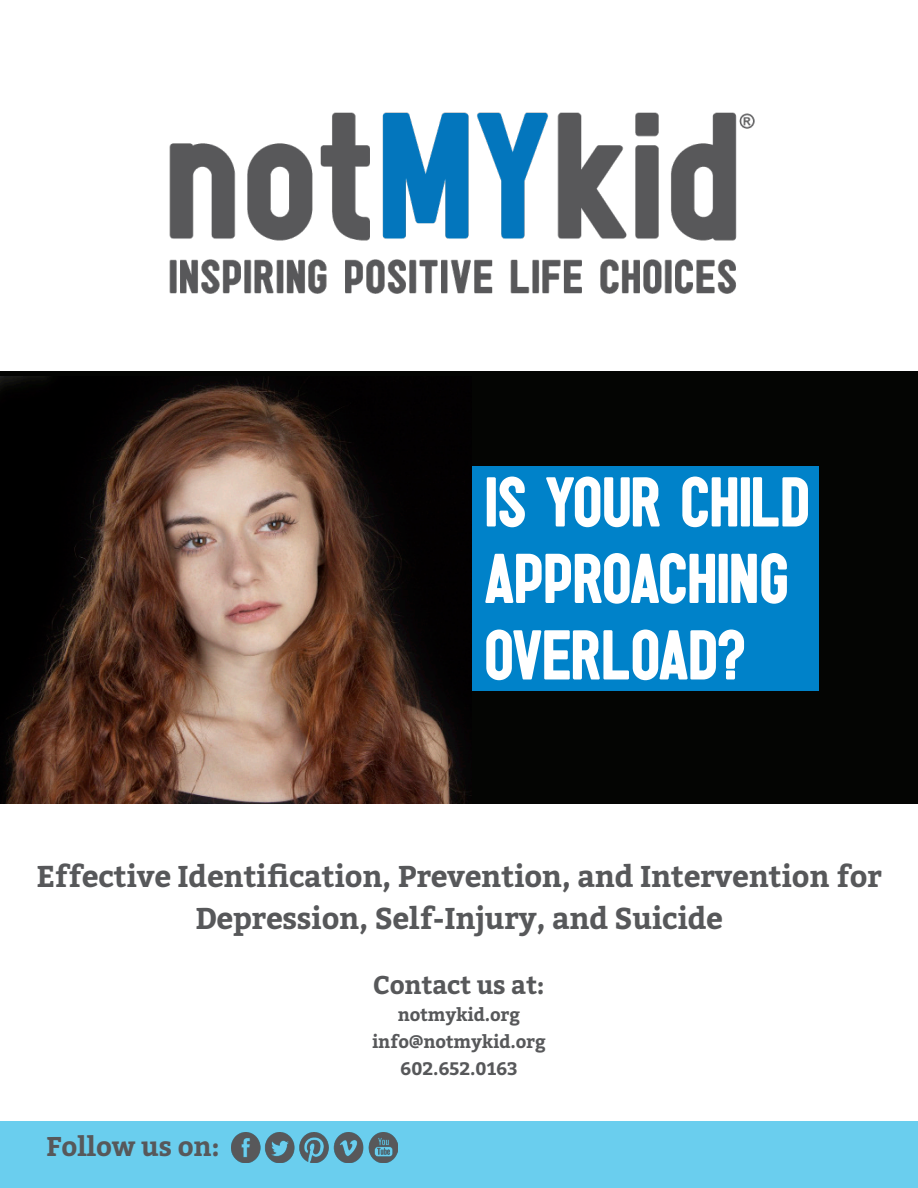
<style>
.page{position:relative;width:918px;height:1188px;background:#fff}
.page>*{position:absolute;margin:0;border:0;box-sizing:border-box;transform-origin:0 0}
.t1{font:72.9px/76.5px "Sugo";letter-spacing:-.02em;color:#fff}
.t2{font:700 30px/42px "Bitter";letter-spacing:-.01em;color:#57585a;text-align:center}
.t3{font:700 27px "Bitter";letter-spacing:-.01em;color:#57585a}
.t4{font:700 25.5px "Bitter";letter-spacing:-.01em;color:#57585a}
.t5{font:700 18px "Bitter";letter-spacing:-.01em;color:#57585a}
</style>
<div class="page">
<div style="left:1px;top:371px;width:917px;height:432px;background:#040503"></div>
<div style="left:0;top:376px;width:507px;height:427px;background:#040503"></div>
<div style="left:464px;top:467px;width:355px;height:84px;background:#0082c9"></div>
<div style="left:464px;top:605px;width:355px;height:85px;background:#0082c9"></div>
<div style="left:464px;top:533px;width:355px;height:85px;background:#0082c9"></div>
<div style="left:0;top:1121px;width:918px;height:67px;background:#6aceee"></div>
<img style="left:169px;top:112px;width:586px;height:182px">
<img style="left:231px;top:1133px;width:167px;height:29px">
<img style="left:1px;top:376px;width:471px;height:427px">
<p class="t1" style="left:484px;top:462px;width:328px">IS YOUR CHILD<br>APPROACHING<br>OVERLOAD?</p>
<p class="t2" style="left:36px;top:855px;width:847px">Effective Identification, Prevention, and Intervention for<br>Depression, Self-Injury, and Suicide</p>
<p class="t4" style="left:373px;top:969px;width:173px">Contact us at:</p>
<p class="t5" style="left:398px;top:1004px;width:124px">notmykid.org</p>
<p class="t5" style="left:372px;top:1031px;width:175px">info@notmykid.org</p>
<p class="t5" style="left:400px;top:1058px;width:119px">602.652.0163</p>
<p class="t3" style="left:46px;top:1130px;width:175px">Follow us on:</p>
</div>
